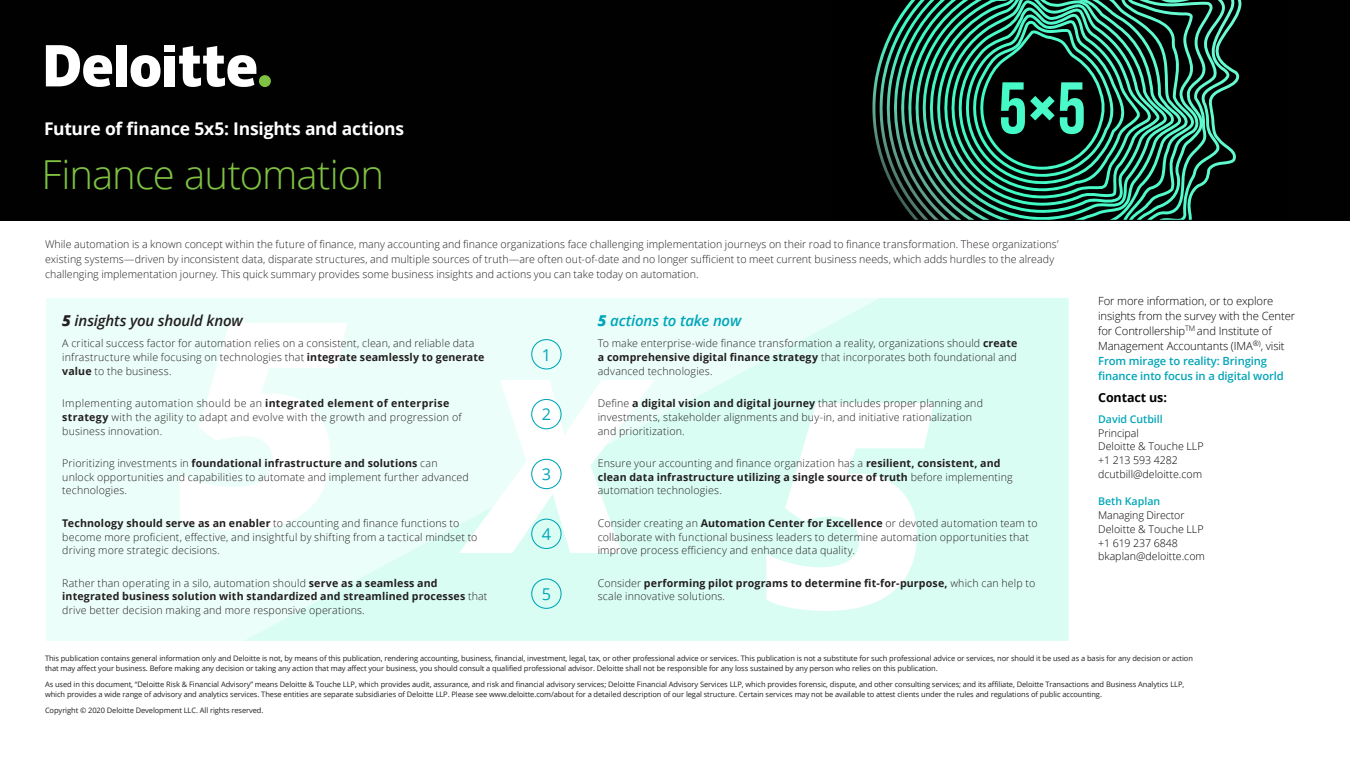
<style>
.page{position:relative;width:1350px;height:765px;background:#fff}
.page>*{position:absolute;margin:0;border:0;box-sizing:border-box;transform-origin:0 0}
.Story_heading_light{font:300 40px "Open Sans";letter-spacing:-.025em;color:#7fc241}
.Story_heading_light-2{font:700 17.5px "Open Sans";letter-spacing:-.015em;color:#fff}
.Body_copy__white_8_5{font:16.25px "Open Sans";color:#00a6b9}
.Subhead_A__8_5_12pt{font:italic 600 15px "Open Sans";letter-spacing:-.01em;color:#231f20}
.Subhead_A__8_5_12pt-2{font:italic 600 15px "Open Sans";letter-spacing:-.01em;color:#00a6b9}
.Body_copy__white_8_5-2{font:700 12.5px "Open Sans";letter-spacing:-.01em;color:#010101}
.Body_copy__white_8_5-3{font:300 11.25px/15px "Open Sans";letter-spacing:-.01em;color:#010101}
.Body_copy__8_5_12pt{font:300 10.62px/13.8px "Open Sans";letter-spacing:.01em;color:#231f20}
.Body_copy__white_8_5-4{font:300 10.62px/13.8px "Open Sans";color:#010101}
.Body_copy__8_5_12pt-2{font:700 10.62px/13.8px "Open Sans";letter-spacing:.015em;color:#231f20}
.Footer_copy{font:7.5px/9.4px "Open Sans";letter-spacing:-.01em;color:#231f20}
.s1{font-weight:600;color:#00a5b8}
.s2{font-weight:600;color:#00a6b9}
.s3{font-weight:800}
.s4{font-weight:700}
.s5{font-weight:300}
</style>
<div class="page">
<div style="left:0;top:0;width:1350px;height:220px;background:#010101"></div>
<div style="left:259px;top:75px;width:12px;height:12px;background:#7fc241;border-radius:50%"></div>
<div style="left:116px;top:45px;width:11px;height:41px;background:#fff"></div>
<svg style="left:131px;top:55px;width:30px;height:32px"></svg>
<div style="left:165px;top:56px;width:10px;height:30px;background:#fff"></div>
<div style="left:165px;top:45px;width:10px;height:7px;background:#fff"></div>
<svg style="left:179px;top:46px;width:77px;height:41px"></svg>
<svg style="left:46px;top:45px;width:66px;height:42px"></svg>
<div style="left:46px;top:298px;width:1022px;height:343px;background:#ecfef9"></div>
<svg style="left:245px;top:298px;width:823px;height:343px;fill:#dafdf3"></svg>
<svg style="left:459px;top:380px;width:196px;height:173px"></svg>
<svg style="left:180px;top:323px;width:167px;height:208px"></svg>
<svg style="left:766px;top:403px;width:168px;height:208px;background:#effef9"></svg>
<div style="left:531px;top:339px;width:31px;height:30px;border:1px solid #00a6b9;border-radius:50%"></div>
<div style="left:531px;top:399px;width:31px;height:30px;border:1px solid #00a6b9;border-radius:50%"></div>
<div style="left:531px;top:459px;width:31px;height:30px;border:1px solid #00a6b9;border-radius:50%"></div>
<div style="left:531px;top:519px;width:31px;height:30px;border:1px solid #00a6b9;border-radius:50%"></div>
<div style="left:531px;top:578px;width:31px;height:31px;border:1px solid #00a6b9;border-radius:50%"></div>
<svg style="left:875px;top:0;width:360px;height:164px"></svg>
<svg style="left:882px;top:0;width:347px;height:183px"></svg>
<svg style="left:890px;top:0;width:323px;height:195px"></svg>
<svg style="left:897px;top:0;width:302px;height:207px"></svg>
<svg style="left:905px;top:0;width:290px;height:220px"></svg>
<svg style="left:911px;top:0;width:277px;height:220px"></svg>
<svg style="left:918px;top:0;width:263px;height:220px"></svg>
<svg style="left:925px;top:0;width:250px;height:220px"></svg>
<svg style="left:930px;top:0;width:239px;height:214px"></svg>
<svg style="left:937px;top:0;width:223px;height:207px"></svg>
<svg style="left:945px;top:0;width:206px;height:200px"></svg>
<p class="Story_heading_light-2" style="left:44px;top:117px;width:362px">Future of finance 5x5: Insights and actions</p>
<p class="Story_heading_light" style="left:41px;top:147px;width:344px">Finance automation</p>
<p class="Body_copy__8_5_12pt" style="left:45px;top:236px;width:1015px;line-height:15px">While automation is a known concept within the future of finance, many accounting and finance organizations face challenging implementation journeys on their road to finance transformation. These organizations’ existing systems—driven by inconsistent data, disparate structures, and multiple sources of truth—are often out-of-date and no longer sufficient to meet current business needs, which adds hurdles to the already challenging implementation journey. This quick summary provides some business insights and actions you can take today on automation.</p>
<p class="Body_copy__white_8_5-3" style="left:1098px;top:293px;width:199px">For more information, or to explore insights from the survey with the Center for Controllership<sup>TM</sup> and Institute of Management Accountants (IMA<sup>®)</sup>, visit <span class="s1">From mirage to reality: Bringing finance into focus in a digital world</span></p>
<p class="Body_copy__white_8_5-2" style="left:1098px;top:389px;width:70px">Contact us:</p>
<p class="Body_copy__white_8_5-4" style="left:1098px;top:412px;width:107px"><span class="s2">David Cutbill<br></span>Principal<br>Deloitte &amp; Touche LLP +1 213 593 4282 dcutbill@deloitte.com</p>
<p class="Body_copy__white_8_5-4" style="left:1098px;top:494px;width:108px"><span class="s2">Beth Kaplan<br></span>Managing Director<br>Deloitte &amp; Touche LLP +1 619 237 6848 bkaplan@deloitte.com</p>
<p class="Subhead_A__8_5_12pt" style="left:62px;top:311px;width:182px"><span class="s3">5</span> insights you should know</p>
<p class="Subhead_A__8_5_12pt-2" style="left:598px;top:311px;width:145px"><span class="s3">5</span> actions to take now</p>
<p class="Body_copy__8_5_12pt" style="left:62px;top:336px;width:424px">A critical success factor for automation relies on a consistent, clean, and reliable data infrastructure while focusing on technologies that <span class="s4">integrate seamlessly to generate value</span> to the business.</p>
<p class="Body_copy__white_8_5" style="left:542px;top:343px;width:11px">1</p>
<p class="Body_copy__8_5_12pt" style="left:598px;top:336px;width:421px;text-align:justify">To make enterprise-wide finance transformation a reality, organizations should <span class="s4">create a comprehensive digital finance strategy</span> that incorporates both foundational and advanced technologies.</p>
<p class="Body_copy__8_5_12pt" style="left:62px;top:396px;width:401px">Implementing automation should be an <span class="s4">integrated element of enterprise strategy</span> with the agility to adapt and evolve with the growth and progression of business innovation.</p>
<p class="Body_copy__white_8_5" style="left:542px;top:403px;width:11px">2</p>
<p class="Body_copy__8_5_12pt" style="left:598px;top:396px;width:387px">Define <span class="s4">a digital vision and digital journey</span> that includes proper planning and investments, stakeholder alignments and buy-in, and initiative rationalization and prioritization.</p>
<p class="Body_copy__8_5_12pt" style="left:62px;top:456px;width:408px">Prioritizing investments in <span class="s4">foundational infrastructure and solutions</span> can unlock opportunities and capabilities to automate and implement further advanced technologies.</p>
<p class="Body_copy__white_8_5" style="left:542px;top:463px;width:11px">3</p>
<p class="Body_copy__8_5_12pt" style="left:598px;top:456px;width:416px">Ensure your accounting and finance organization has a <span class="s4">resilient, consistent, and clean data infrastructure utilizing a single source of truth</span> before implementing automation technologies.</p>
<p class="Body_copy__8_5_12pt" style="left:62px;top:516px;width:417px"><span class="s4">Technology should serve as an enabler</span> to accounting and finance functions to become more proficient, effective, and insightful by shifting from a tactical mindset to driving more strategic decisions.</p>
<p class="Body_copy__white_8_5" style="left:542px;top:523px;width:11px">4</p>
<p class="Body_copy__8_5_12pt" style="left:598px;top:516px;width:441px">Consider creating an <span class="s4">Automation Center for Excellence</span> or devoted automation team to collaborate with functional business leaders to determine automation opportunities that improve process efficiency and enhance data quality.</p>
<p class="Body_copy__8_5_12pt" style="left:62px;top:576px;width:427px">Rather than operating in a silo, automation should <span class="s4">serve as a seamless and integrated business solution with standardized and streamlined processes</span> that drive better decision making and more responsive operations.</p>
<p class="Body_copy__white_8_5" style="left:542px;top:583px;width:11px">5</p>
<p class="Body_copy__8_5_12pt-2" style="left:598px;top:576px;width:439px"><span class="s5">Consider</span> performing pilot programs to determine fit-for-purpose, <span class="s5">which can help to scale innovative solutions.</span></p>
<p class="Footer_copy" style="left:45px;top:654px;width:1149px">This publication contains general information only and Deloitte is not, by means of this publication, rendering accounting, business, financial, investment, legal, tax, or other professional advice or services. This publication is not a substitute for such professional advice or services, nor should it be used as a basis for any decision or action that may affect your business. Before making any decision or taking any action that may affect your business, you should consult a qualified professional advisor. Deloitte shall not be responsible for any loss sustained by any person who relies on this publication.</p>
<p class="Footer_copy" style="left:45px;top:680px;width:1141px">As used in this document, “Deloitte Risk &amp; Financial Advisory” means Deloitte &amp; Touche LLP, which provides audit, assurance, and risk and financial advisory services; Deloitte Financial Advisory Services LLP, which provides forensic, dispute, and other consulting services; and its affiliate, Deloitte Transactions and Business Analytics LLP, which provides a wide range of advisory and analytics services. These entities are separate subsidiaries of Deloitte LLP. Please see www.deloitte.com/about for a detailed description of our legal structure. Certain services may not be available to attest clients under the rules and regulations of public accounting.</p>
<p class="Footer_copy" style="left:45px;top:706px;width:220px">Copyright © 2020 Deloitte Development LLC. All rights reserved.</p>
</div>
